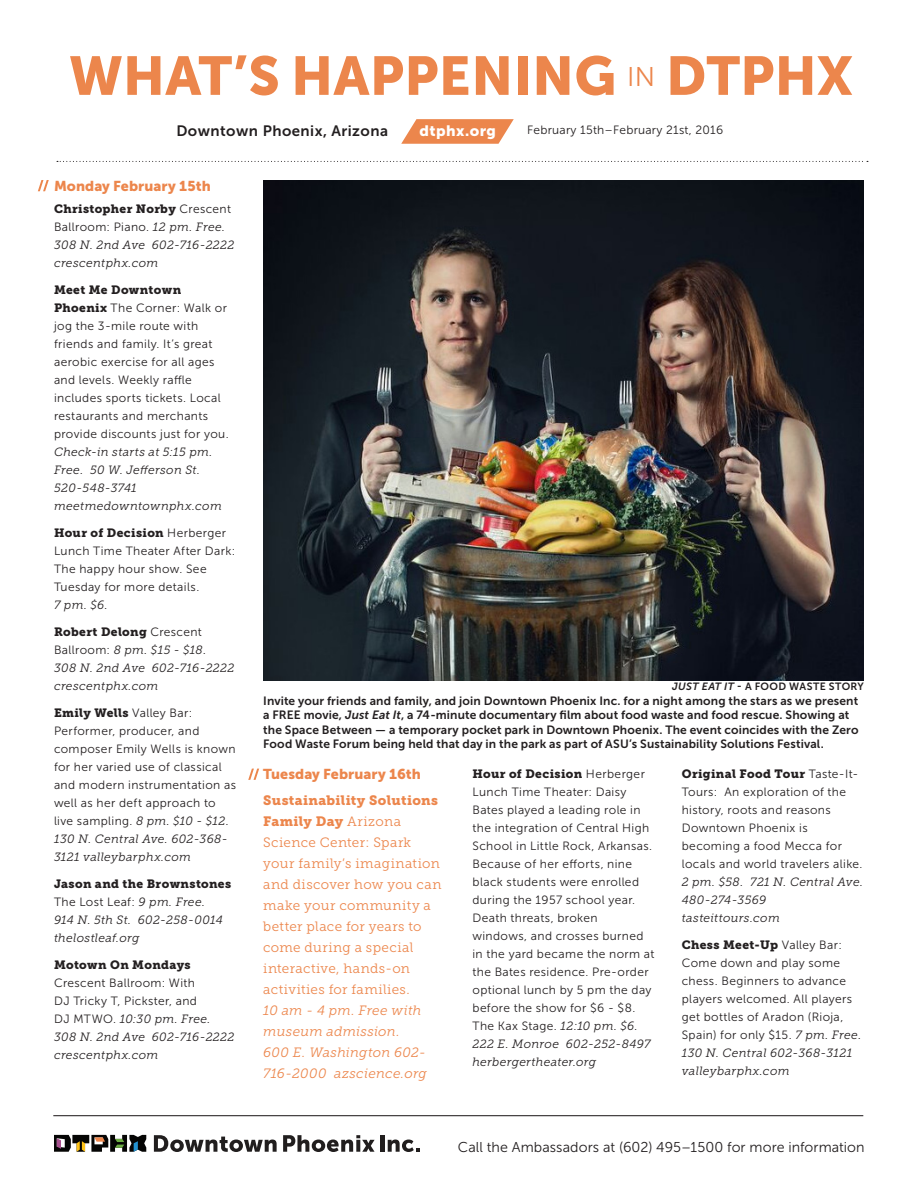
<style>
.page{position:relative;width:918px;height:1188px;background:#fff}
.page>*{position:absolute;margin:0;border:0;box-sizing:border-box;transform-origin:0 0}
.t1{font:54.15px "Museo Sans 900";letter-spacing:.005em;color:#ec864c}
.t2{font:15px "Museo Sans 700";letter-spacing:.03em;color:#231f20}
.t3{font:15px "Museo Sans 900";letter-spacing:.03em;color:#fff}
.t4{font:14.25px "Museo Sans 300";letter-spacing:.005em;color:#231f20}
.BODY_DAY_DATE{font:14.25px "Museo Sans 900";letter-spacing:.005em;color:#ec864c}
.FEATURED_EVENT{font:13.5px/21px "Museo Slab 300";letter-spacing:.025em;color:#ec864c}
.BODY_TEXT{font:12px/18px "Museo Sans 300";letter-spacing:.03em;color:#231f20}
.BODY_TEXT-2{font:italic 12px/18px "Museo Slab 300";letter-spacing:.03em;color:#231f20}
.PHOTO_CAPTION{font:12px/14.4px "Museo Sans 700";letter-spacing:.01em;color:#231f20}
.PHOTO_CREDIT{font:10.5px "Museo Sans 700";letter-spacing:.035em;color:#231f20}
.s1{font-family:"Museo Slab 900";font-style:normal}
.s2{font-family:"Museo Sans 300";font-style:normal}
.s3{font-family:"Museo Slab 900"}
.s4{font-family:"Museo Slab 300";font-style:italic}
.s5{font-style:italic}
</style>
<div class="page">
<svg style="left:54px;top:1135px;width:92px;height:17px"></svg>
<svg style="left:154px;top:1135px;width:123px;height:17px"></svg>
<svg style="left:283px;top:1135px;width:92px;height:17px"></svg>
<hr style="left:380px;top:1135px;width:4px;height:17px;background:#211e1e">
<svg style="left:388px;top:1140px;width:32px;height:12px"></svg>
<svg style="left:401px;top:119px;width:113px;height:25px;background:#ee9867"></svg>
<hr style="left:53px;top:1115px;width:810px;height:1px;background:#231f20">
<svg style="left:57px;top:161px;width:811px;height:1px"></svg>
<img style="left:263px;top:180px;width:601px;height:501px">
<svg style="left:38px;top:180px;width:11px;height:11px"></svg>
<svg style="left:248px;top:769px;width:11px;height:11px"></svg>
<h1 class="t1" style="left:69px;top:45px;width:786px">WHAT’S HAPPENING <sup>IN</sup> DTPHX</h1>
<p class="t2" style="left:176px;top:122px;width:213px">Downtown Phoenix, Arizona</p>
<p class="t3" style="left:420px;top:122px;width:78px">dtphx.org</p>
<p class="BODY_TEXT" style="left:527px;top:121px;width:198px">February 15th–February 21st, 2016</p>
<p class="BODY_DAY_DATE" style="left:54px;top:178px;width:158px">Monday February 15th</p>
<p class="BODY_TEXT-2" style="left:54px;top:200px;width:182px"><span class="s1">Christopher Norby</span> <span class="s2">Crescent<br>Ballroom: Piano.</span> 12 pm. Free.<br>308 N. 2nd Ave 602-716-2222 crescentphx.com</p>
<p class="BODY_TEXT" style="left:54px;top:281px;width:176px"><span class="s3">Meet Me Downtown<br>Phoenix</span> The Corner: Walk or jog the 3-mile route with friends and family. It’s great aerobic exercise for all ages and levels. Weekly raffle includes sports tickets. Local restaurants and merchants provide discounts just for you.<br><span class="s4">Check-in starts at 5:15 pm.<br>Free. 50 W. Jefferson St.<br>520-548-3741 meetmedowntownphx.com</span></p>
<p class="BODY_TEXT" style="left:54px;top:524px;width:183px"><span class="s3">Hour of Decision</span> Herberger<br>Lunch Time Theater After Dark:<br>The happy hour show. See<br>Tuesday for more details.<br><span class="s4">7 pm. $6.</span></p>
<p class="BODY_TEXT-2" style="left:54px;top:623px;width:182px"><span class="s1">Robert Delong</span> <span class="s2">Crescent<br>Ballroom:</span> 8 pm. $15 - $18.<br>308 N. 2nd Ave 602-716-2222 crescentphx.com</p>
<p class="BODY_TEXT" style="left:54px;top:704px;width:184px"><span class="s3">Emily Wells</span> Valley Bar:<br>Performer, producer, and composer Emily Wells is known for her varied use of classical and modern instrumentation as well as her deft approach to live sampling. <span class="s4">8 pm. $10 - $12.<br>130 N. Central Ave. 602-368-<br>3121 valleybarphx.com</span></p>
<p class="BODY_TEXT-2" style="left:54px;top:875px;width:179px"><span class="s1">Jason and the Brownstones<br></span><span class="s2">The Lost Leaf:</span> 9 pm. Free.<br>914 N. 5th St. 602-258-0014 thelostleaf.org</p>
<p class="BODY_TEXT-2" style="left:54px;top:956px;width:182px"><span class="s1">Motown On Mondays<br></span><span class="s2">Crescent Ballroom: With<br>DJ Tricky T, Pickster, and<br>DJ MTWO.</span> 10:30 pm. Free.<br>308 N. 2nd Ave 602-716-2222 crescentphx.com</p>
<p class="PHOTO_CREDIT" style="left:672px;top:681px;width:193px"><span class="s5">JUST EAT IT</span> - A FOOD WASTE STORY</p>
<p class="PHOTO_CAPTION" style="left:263px;top:693px;width:597px">Invite your friends and family, and join Downtown Phoenix Inc. for a night among the stars as we present a FREE movie, <span class="s5">Just Eat It</span>, a 74-minute documentary film about food waste and food rescue. Showing at the Space Between — a temporary pocket park in Downtown Phoenix. The event coincides with the Zero Food Waste Forum being held that day in the park as part of ASU’s Sustainability Solutions Festival.</p>
<p class="BODY_DAY_DATE" style="left:263px;top:766px;width:159px">Tuesday February 16th</p>
<p class="FEATURED_EVENT" style="left:263px;top:790px;width:180px"><span class="s3">Sustainability Solutions<br>Family Day</span> Arizona<br>Science Center: Spark your family’s imagination and discover how you can make your community a better place for years to come during a special interactive, hands-on activities for families.<br><span class="s5">10 am - 4 pm. Free with museum admission.<br>600 E. Washington 602-<br>716-2000 azscience.org</span></p>
<p class="BODY_TEXT" style="left:472px;top:765px;width:183px"><span class="s3">Hour of Decision</span> Herberger<br>Lunch Time Theater: Daisy<br>Bates played a leading role in the integration of Central High<br>School in Little Rock, Arkansas.<br>Because of her efforts, nine black students were enrolled during the 1957 school year.<br>Death threats, broken windows, and crosses burned in the yard became the norm at the Bates residence. Pre-order optional lunch by 5 pm the day before the show for $6 - $8.<br>The Kax Stage. <span class="s4">12:10 pm. $6.<br>222 E. Monroe 602-252-8497 herbergertheater.org</span></p>
<p class="BODY_TEXT" style="left:682px;top:765px;width:183px"><span class="s3">Original Food Tour</span> Taste-It-<br>Tours: An exploration of the history, roots and reasons<br>Downtown Phoenix is becoming a food Mecca for locals and world travelers alike.<br><span class="s4">2 pm. $58. 721 N. Central Ave.<br>480-274-3569 tasteittours.com</span></p>
<p class="BODY_TEXT" style="left:682px;top:936px;width:181px"><span class="s3">Chess Meet-Up</span> Valley Bar:<br>Come down and play some chess. Beginners to advance players welcomed. All players get bottles of Aradon (Rioja,<br>Spain) for only $15. <span class="s4">7 pm. Free.<br>130 N. Central 602-368-3121 valleybarphx.com</span></p>
<p class="t4" style="left:458px;top:1139px;width:408px">Call the Ambassadors at (602) 495–1500 for more information</p>
</div>
